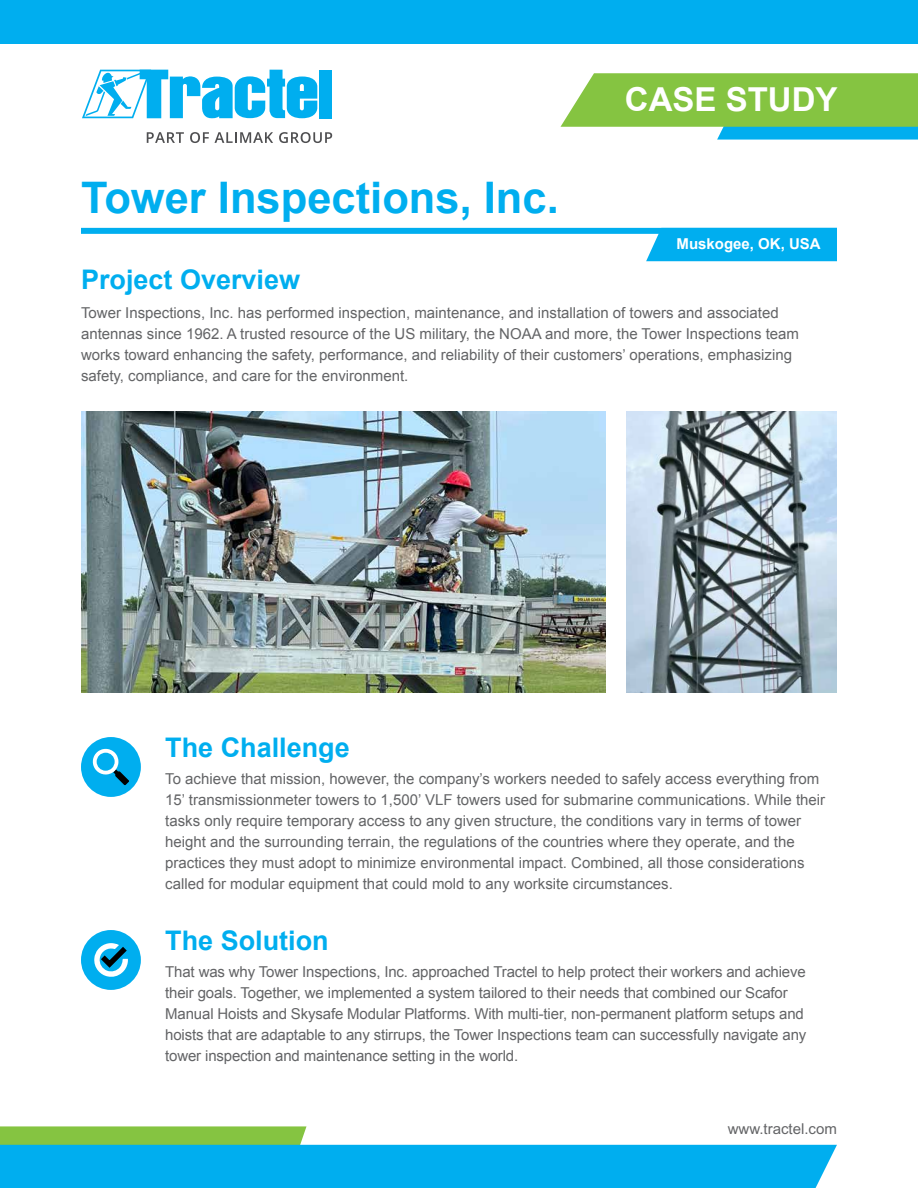
<style>
.page{position:relative;width:918px;height:1188px;background:#fff}
.page>*{position:absolute;margin:0;border:0;box-sizing:border-box;transform-origin:0 0}
.t1{font:700 43.5px "Arial";color:#00aeef}
.t2{font:700 33px "Arial";color:#fff}
.t3{font:700 27px "Arial";color:#00aeef}
.t4{font:15px/21px "Arial";color:#636466}
.t5{font:700 15px "Arial";color:#fff}
.t6{font:15px "Arial MT Std";color:#636466}
</style>
<div class="page">
<div style="left:646px;top:234px;width:191px;height:27px;background:#00aeef"></div>
<div style="left:0;top:0;width:918px;height:43px;background:#00aeef"></div>
<svg style="left:0;top:1126px;width:837px;height:62px"></svg>
<div style="left:319px;top:70px;width:13px;height:48px;background:#00aeef"></div>
<svg style="left:82px;top:69px;width:235px;height:50px"></svg>
<svg style="left:147px;top:132px;width:37px;height:11px"></svg>
<svg style="left:190px;top:132px;width:19px;height:11px"></svg>
<svg style="left:215px;top:132px;width:58px;height:11px"></svg>
<svg style="left:279px;top:132px;width:53px;height:11px"></svg>
<div style="left:81px;top:737px;width:60px;height:60px;background:#00aeef;border-radius:50%"></div>
<svg style="left:93px;top:749px;width:36px;height:36px"></svg>
<div style="left:81px;top:228px;width:756px;height:6px;background:#00aeef"></div>
<svg style="left:561px;top:73px;width:357px;height:67px;background:#87c96c"></svg>
<img style="left:81px;top:411px;width:524px;height:282px">
<img style="left:626px;top:411px;width:211px;height:282px">
<div style="left:81px;top:930px;width:60px;height:60px;background:#00aeef;border-radius:50%"></div>
<svg style="left:93px;top:930px;width:36px;height:47px"></svg>
<h1 class="t1" style="left:81px;top:169px;width:479px">Tower Inspections, Inc.</h1>
<h3 class="t3" style="left:81px;top:262px;width:221px">Project Overview</h3>
<h2 class="t2" style="left:625px;top:78px;width:214px">CASE STUDY</h2>
<p class="t5" style="left:677px;top:234px;width:146px">Muskogee, OK, USA</p>
<p class="t4" style="left:81px;top:303px;width:720px">Tower Inspections, Inc. has performed inspection, maintenance, and installation of towers and associated antennas since 1962. A trusted resource of the US military, the NOAA and more, the Tower Inspections team works toward enhancing the safety, performance, and reliability of their customers’ operations, emphasizing safety, compliance, and care for the environment.</p>
<h3 class="t3" style="left:165px;top:729px;width:186px">The Challenge</h3>
<p class="t4" style="left:165px;top:769px;width:661px">To achieve that mission, however, the company’s workers needed to safely access everything from 15’ transmissionmeter towers to 1,500’ VLF towers used for submarine communications. While their tasks only require temporary access to any given structure, the conditions vary in terms of tower height and the surrounding terrain, the regulations of the countries where they operate, and the practices they must adopt to minimize environmental impact. Combined, all those considerations called for modular equipment that could mold to any worksite circumstances.</p>
<h3 class="t3" style="left:165px;top:922px;width:165px">The Solution</h3>
<p class="t4" style="left:165px;top:962px;width:643px">That was why Tower Inspections, Inc. approached Tractel to help protect their workers and achieve their goals. Together, we implemented a system tailored to their needs that combined our Scafor Manual Hoists and Skysafe Modular Platforms. With multi-tier, non-permanent platform setups and hoists that are adaptable to any stirrups, the Tower Inspections team can successfully navigate any tower inspection and maintenance setting in the world.</p>
<p class="t6" style="left:728px;top:1120px;width:111px">www.tractel.com</p>
</div>
